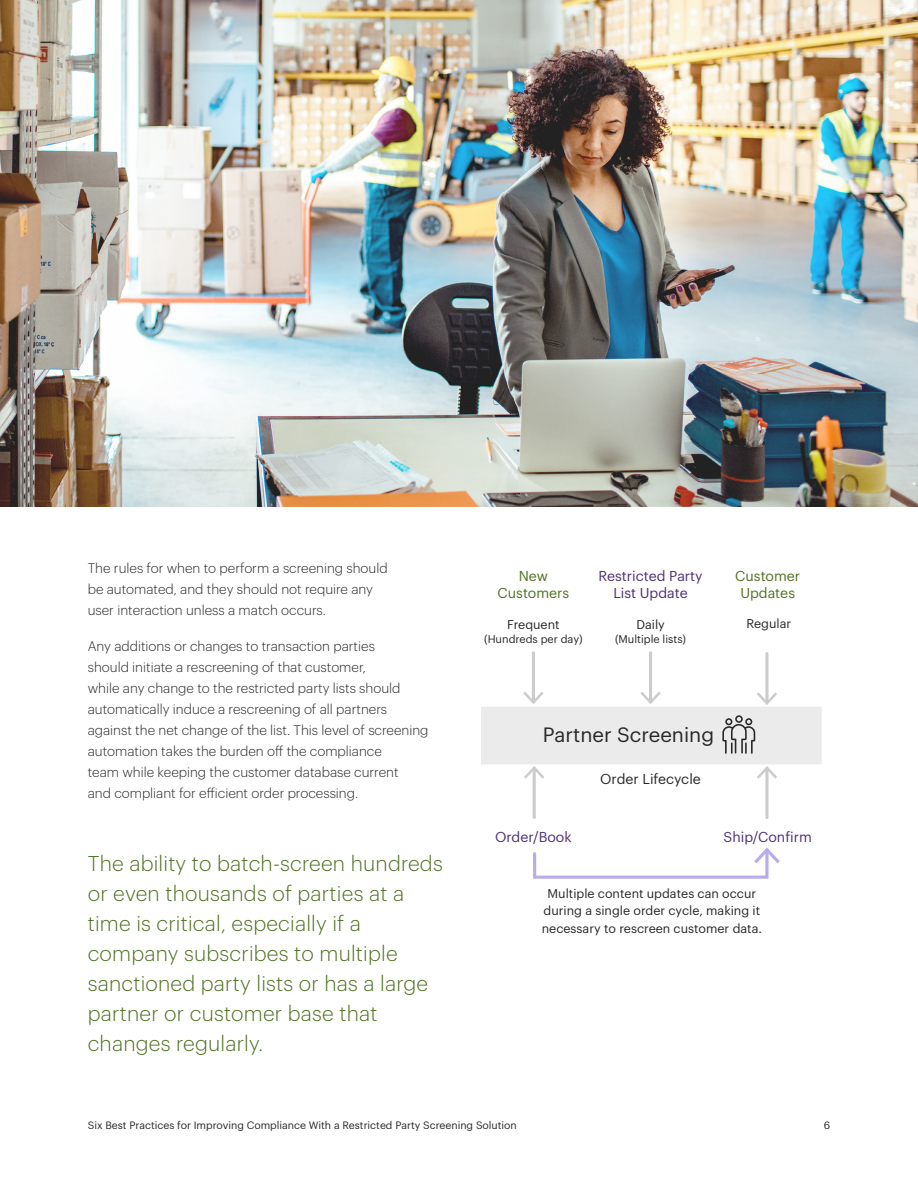
<style>
.page{position:relative;width:918px;height:1188px;background:#fff}
.page>*{position:absolute;margin:0;border:0;box-sizing:border-box;transform-origin:0 0}
.t1{font:300 21px/30px "Graphik";letter-spacing:.01em;color:#517222}
.t2{font:20.25px "Graphik";color:#282828}
.t3{font:14.1px/16.8px "Graphik";color:#4d3075;text-align:center}
.t4{font:14.1px/16.8px "Graphik";color:#517222;text-align:center}
.t5{font:14.1px "Graphik";color:#282828}
.t6{font:300 13.5px/21px "Graphik";color:#282828}
.t7{font:12.45px/17.2px "Graphik";color:#282828;text-align:center}
.t8{font:10.95px "Graphik";color:#282828}
.t9{font:10.5px "Graphik";color:#282828}
</style>
<div class="page">
<div style="left:482px;top:707px;width:339px;height:57px;background:#ebebeb"></div>
<hr style="left:532px;top:653px;width:3px;height:49px;background:#ccc">
<svg style="left:523px;top:692px;width:21px;height:12px"></svg>
<hr style="left:649px;top:653px;width:3px;height:49px;background:#ccc">
<svg style="left:640px;top:692px;width:21px;height:12px"></svg>
<hr style="left:533px;top:769px;width:3px;height:49px;background:#ccc">
<svg style="left:524px;top:766px;width:20px;height:13px"></svg>
<svg style="left:765px;top:779px;width:4px;height:39px"></svg>
<svg style="left:757px;top:766px;width:20px;height:13px"></svg>
<svg style="left:765px;top:654px;width:4px;height:38px"></svg>
<svg style="left:757px;top:692px;width:20px;height:13px"></svg>
<svg style="left:533px;top:847px;width:247px;height:32px"></svg>
<svg style="left:722px;top:715px;width:33px;height:39px"></svg>
<img style="left:0;top:0;width:918px;height:507px">
<p class="t6" style="left:88px;top:557px;width:301px">The rules for when to perform a screening should be automated, and they should not require any user interaction unless a match occurs.</p>
<p class="t6" style="left:88px;top:635px;width:342px">Any additions or changes to transaction parties<br>should initiate a rescreening of that customer,<br>while any change to the restricted party lists should automatically induce a rescreening of all partners against the net change of the list. This level of screening automation takes the burden off the compliance<br>team while keeping the customer database current<br>and compliant for efficient order processing.</p>
<p class="t1" style="left:88px;top:847px;width:357px">The ability to batch-screen hundreds or even thousands of parties at a time is critical, especially if a company subscribes to multiple sanctioned party lists or has a large partner or customer base that changes regularly.</p>
<p class="t4" style="left:498px;top:566px;width:73px">New<br>Customers</p>
<p class="t7" style="left:507px;top:615px;width:54px">Frequent</p>
<p class="t8" style="left:484px;top:631px;width:100px">(Hundreds per day)</p>
<p class="t3" style="left:598px;top:566px;width:106px">Restricted Party<br>List Update</p>
<p class="t7" style="left:636px;top:615px;width:30px">Daily</p>
<p class="t8" style="left:615px;top:631px;width:73px">(Multiple lists)</p>
<p class="t4" style="left:735px;top:566px;width:66px">Customer<br>Updates</p>
<p class="t7" style="left:747px;top:614px;width:46px">Regular</p>
<p class="t2" style="left:543px;top:719px;width:173px">Partner Screening</p>
<p class="t5" style="left:600px;top:768px;width:102px">Order Lifecycle</p>
<p class="t3" style="left:495px;top:827px;width:78px">Order/Book</p>
<p class="t3" style="left:724px;top:827px;width:90px">Ship/Confirm</p>
<p class="t7" style="left:542px;top:884px;width:222px">Multiple content updates can occur during a single order cycle, making it necessary to rescreen customer data.</p>
<p class="t9" style="left:88px;top:1118px;width:431px">Six Best Practices for Improving Compliance With a Restricted Party Screening Solution</p>
<p class="t9" style="left:824px;top:1118px;width:8px">6</p>
</div>
